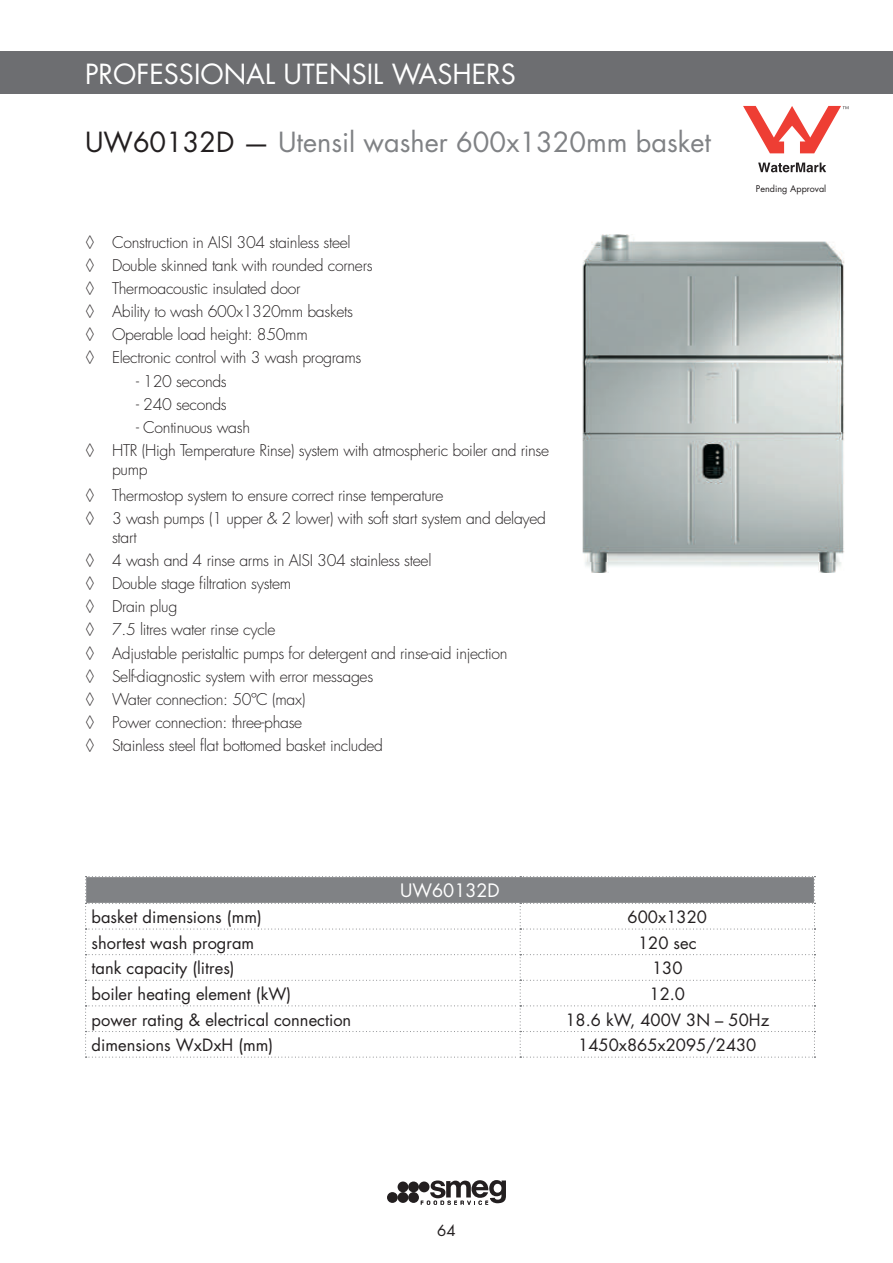
<style>
.page{position:relative;width:893px;height:1263px;background:#fff}
.page>*{position:absolute;margin:0;border:0;box-sizing:border-box;transform-origin:0 0}
.t1{font:27px "Futura Std";color:#808285}
.t2{font:27px "Futura Std";color:#fff}
.t3{font:18px "Futura Std";color:#fff}
.t4{font:16.5px "Futura Std";color:#231f20}
.t5{font:300 15.75px/23.1px "Futura Std";letter-spacing:-.02em;color:#231f20}
.t6{font:15px "Futura Std";color:#231f20}
.t7{font:9px "Futura Std";color:#231f20}
.s1{color:#231f20}
</style>
<div class="page">
<div style="left:0;top:51px;width:893px;height:43px;background:#6d6e71"></div>
<svg style="left:421px;top:1180px;width:85px;height:25px"></svg>
<div style="left:408px;top:1192px;width:11px;height:11px;background:#231f20;border-radius:50%"></div>
<div style="left:398px;top:1192px;width:10px;height:11px;background:#231f20;border-radius:50%"></div>
<div style="left:387px;top:1192px;width:11px;height:11px;background:#231f20;border-radius:50%"></div>
<div style="left:408px;top:1181px;width:11px;height:11px;background:#231f20;border-radius:50%"></div>
<div style="left:398px;top:1181px;width:10px;height:11px;background:#231f20;border-radius:50%"></div>
<div style="left:419px;top:1181px;width:10px;height:11px;background:#231f20;border-radius:50%"></div>
<svg style="left:85px;top:876px;width:730px;height:182px"></svg>
<img style="left:582px;top:235px;width:263px;height:338px">
<svg style="left:758px;top:163px;width:68px;height:9px"></svg>
<svg style="left:743px;top:106px;width:105px;height:47px"></svg>
<h1 class="t2" style="left:85px;top:59px;width:432px">PROFESSIONAL UTENSIL WASHERS</h1>
<h1 class="t1" style="left:85px;top:129px;width:627px"><span class="s1">UW60132D —</span> Utensil washer 600x1320mm basket</h1>
<p class="t5" style="left:85px;top:231px;width:289px">◊ Construction in AISI 304 stainless steel<br>◊ Double skinned tank with rounded corners ◊ Thermoacoustic insulated door<br>◊ Ability to wash 600x1320mm baskets<br>◊ Operable load height: 850mm<br>◊ Electronic control with 3 wash programs</p>
<p class="t5" style="left:136px;top:370px;width:92px">- 120 seconds</p>
<p class="t5" style="left:136px;top:394px;width:92px">- 240 seconds</p>
<p class="t5" style="left:85px;top:417px;width:466px;text-indent:51px">- Continuous wash<br>◊ HTR (High Temperature Rinse) system with atmospheric boiler and rinse</p>
<p class="t5" style="left:85px;top:457px;width:360px;line-height:25.8px;text-indent:27px">pump<br>◊ Thermostop system to ensure correct rinse temperature</p>
<p class="t5" style="left:112px;top:509px;width:436px;line-height:18.9px;text-indent:-27px">◊ 3 wash pumps (1 upper &amp; 2 lower) with soft start system and delayed start</p>
<p class="t5" style="left:85px;top:549px;width:424px">◊ 4 wash and 4 rinse arms in AISI 304 stainless steel<br>◊ Double stage filtration system<br>◊ Drain plug<br>◊ 7.5 litres water rinse cycle<br>◊ Adjustable peristaltic pumps for detergent and rinse-aid injection ◊ Self-diagnostic system with error messages<br>◊ Water connection: 50ºC (max)<br>◊ Power connection: three-phase<br>◊ Stainless steel flat bottomed basket included</p>
<p class="t7" style="left:756px;top:185px;width:72px">Pending Approval</p>
<p class="t3" style="left:400px;top:882px;width:101px">UW60132D</p>
<p class="t4" style="left:92px;top:909px;width:172px">basket dimensions (mm)</p>
<p class="t4" style="left:628px;top:909px;width:81px">600x1320</p>
<p class="t4" style="left:92px;top:935px;width:164px">shortest wash program</p>
<p class="t4" style="left:638px;top:935px;width:60px">120 sec</p>
<p class="t4" style="left:92px;top:960px;width:145px">tank capacity (litres)</p>
<p class="t4" style="left:652px;top:960px;width:32px">130</p>
<p class="t4" style="left:92px;top:986px;width:201px">boiler heating element (kW)</p>
<p class="t4" style="left:649px;top:986px;width:37px">12.0</p>
<p class="t4" style="left:92px;top:1012px;width:261px">power rating &amp; electrical connection</p>
<p class="t4" style="left:565px;top:1012px;width:205px">18.6 kW, 400V 3N – 50Hz</p>
<p class="t4" style="left:92px;top:1037px;width:183px">dimensions WxDxH (mm)</p>
<p class="t4" style="left:578px;top:1037px;width:180px">1450x865x2095/2430</p>
<p class="t6" style="left:437px;top:1223px;width:20px">64</p>
</div>
